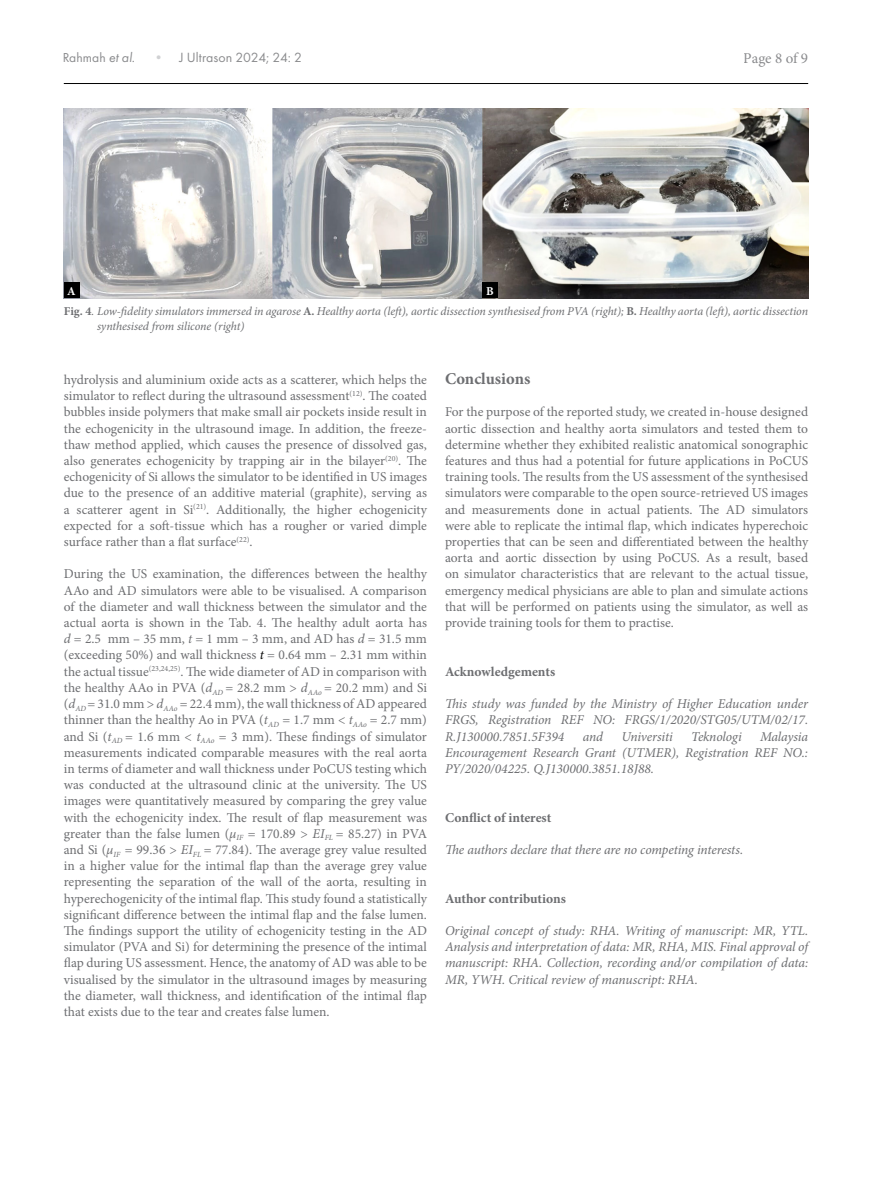
<style>
.page{position:relative;width:872px;height:1191px;background:#fff}
.page>*{position:absolute;margin:0;border:0;box-sizing:border-box;transform-origin:0 0}
.t1{font:700 16.5px "Minion Pro";color:#6d6e71}
.t2{font:15px "Minion Pro";letter-spacing:-.01em;color:#6d6e71}
.t3{font:13.8px "Futura PT";letter-spacing:.005em;color:#6d6e71}
.t4{font:13.5px/16.2px "Minion Pro";color:#6d6e71;text-align:justify}
.t5{font:italic 13.5px/16.2px "Minion Pro";letter-spacing:-.005em;color:#6d6e71;text-align:justify}
.t6{font:700 13.5px "Minion Pro";letter-spacing:-.005em;color:#6d6e71}
.t7{font:italic 12px/14.4px "Minion Pro";letter-spacing:-.01em;color:#6d6e71}
.t8{font:700 12px "Minion Pro";color:#fff}
.s1{font-size:13.5px}
.s2{font-style:italic}
.s3{color:#c5c6c8}
.s4{font-weight:700;font-style:normal}
.s5{font-style:italic;color:#000}
</style>
<div class="page">
<hr style="left:64px;top:83px;width:744px;height:1px;background:#000">
<img style="left:64px;top:108px;width:744px;height:190px">
<div style="left:482px;top:283px;width:15px;height:15px;background:#000"></div>
<div style="left:64px;top:283px;width:15px;height:15px;background:#000"></div>
<p class="t3" style="left:63px;top:49px;width:241px"><span class="s1">Rahmah</span> <span class="s2">et al.</span> <span class="s3">•</span> J Ultrason 2024; 24: 2</p>
<p class="t2" style="left:743px;top:48px;width:66px">Page 8 of 9</p>
<p class="t8" style="left:67px;top:282px;width:10px">A</p>
<p class="t8" style="left:486px;top:282px;width:9px">B</p>
<p class="t7" style="left:97px;top:304px;width:712px;text-indent:-33px"><span class="s4">Fig. 4</span>. Low-fidelity simulators immersed in agarose <span class="s4">A.</span> Healthy aorta (left), aortic dissection synthesised from PVA (right); <span class="s4">B.</span> Healthy aorta (left), aortic dissection synthesised from silicone (right)</p>
<p class="t4" style="left:64px;top:371px;width:365px">hydrolysis and aluminium oxide acts as a scatterer, which helps the simulator to reflect during the ultrasound assessment<sup>(12)</sup>. The coated bubbles inside polymers that make small air pockets inside result in the echogenicity in the ultrasound image. In addition, the freeze&shy;thaw method applied, which causes the presence of dissolved gas, also generates echogenicity by trapping air in the bilayer<sup>(20)</sup>. The echogenicity of Si allows the simulator to be identified in US images due to the presence of an additive material (graphite), serving as a scatterer agent in Si<sup>(21)</sup>. Additionally, the higher echogenicity expected for a soft-tissue which has a rougher or varied dimple surface rather than a flat surface<sup>(22)</sup>.</p>
<p class="t4" style="left:64px;top:566px;width:365px">During the US examination, the differences between the healthy AAo and AD simulators were able to be visualised. A comparison of the diameter and wall thickness between the simulator and the actual aorta is shown in the Tab. 4. The healthy adult aorta has <span class="s2">d</span> = 2.5 mm – 35 mm, <span class="s2">t</span> = 1 mm – 3 mm, and AD has <span class="s2">d</span> = 31.5 mm (exceeding 50%) and wall thickness <span class="s5">t</span> = 0.64 mm – 2.31 mm within the actual tissue<sup>(23,24,25)</sup>. The wide diameter of AD in comparison with the healthy AAo in PVA (<span class="s2">d</span><sub>AD</sub> = 28.2 mm &gt; <span class="s2">d</span><sub>AAo</sub> = 20.2 mm) and Si (<span class="s2">d</span><sub>AD</sub> = 31.0 mm &gt; <span class="s2">d</span><sub>AAo</sub> = 22.4 mm), the wall thickness of AD appeared thinner than the healthy Ao in PVA (<span class="s2">t</span><sub>AD</sub> = 1.7 mm &lt; <span class="s2">t</span><sub>AAo</sub> = 2.7 mm) and Si (<span class="s2">t</span><sub>AD</sub> = 1.6 mm &lt; <span class="s2">t</span><sub>AAo</sub> = 3 mm). These findings of simulator measurements indicated comparable measures with the real aorta in terms of diameter and wall thickness under PoCUS testing which was conducted at the ultrasound clinic at the university. The US images were quantitatively measured by comparing the grey value with the echogenicity index. The result of flap measurement was greater than the false lumen (<span class="s2">μ</span><sub>IF</sub> = 170.89 &gt; <span class="s2">EI</span><sub>FL</sub> = 85.27) in PVA and Si (<span class="s2">μ</span><sub>IF</sub> = 99.36 &gt; <span class="s2">EI</span><sub>FL</sub> = 77.84). The average grey value resulted in a higher value for the intimal flap than the average grey value representing the separation of the wall of the aorta, resulting in hyperechogenicity of the intimal flap. This study found a statistically significant difference between the intimal flap and the false lumen.<br>The findings support the utility of echogenicity testing in the AD simulator (PVA and Si) for determining the presence of the intimal flap during US assessment. Hence, the anatomy of AD was able to be visualised by the simulator in the ultrasound images by measuring the diameter, wall thickness, and identification of the intimal flap that exists due to the tear and creates false lumen.</p>
<p class="t1" style="left:445px;top:367px;width:87px">Conclusions</p>
<p class="t4" style="left:445px;top:404px;width:365px">For the purpose of the reported study, we created in-house designed aortic dissection and healthy aorta simulators and tested them to determine whether they exhibited realistic anatomical sonographic features and thus had a potential for future applications in PoCUS training tools. The results from the US assessment of the synthesised simulators were comparable to the open source-retrieved US images and measurements done in actual patients. The AD simulators were able to replicate the intimal flap, which indicates hyperechoic properties that can be seen and differentiated between the healthy aorta and aortic dissection by using PoCUS. As a result, based on simulator characteristics that are relevant to the actual tissue, emergency medical physicians are able to plan and simulate actions that will be performed on patients using the simulator, as well as provide training tools for them to practise.</p>
<p class="t6" style="left:445px;top:662px;width:112px">Acknowledgements</p>
<p class="t5" style="left:445px;top:695px;width:365px">This study was funded by the Ministry of Higher Education under FRGS, Registration REF NO: FRGS/1/2020/STG05/UTM/02/17.<br>R.J130000.7851.5F394</p>
<p class="t5" style="left:445px;top:728px;width:365px;text-indent:315px">Malaysia Encouragement Research Grant (UTMER), Registration REF NO.:<br>PY/2020/04225. Q.J130000.3851.18J88.</p>
<p class="t6" style="left:445px;top:807px;width:108px">Conflict of interest</p>
<p class="t5" style="left:445px;top:841px;width:300px">The authors declare that there are no competing interests.</p>
<p class="t6" style="left:445px;top:888px;width:122px">Author contributions</p>
<p class="t5" style="left:445px;top:922px;width:365px">Original concept of study: RHA. Writing of manuscript: MR, YTL.<br>Analysis and interpretation of data: MR, RHA, MIS. Final approval of manuscript: RHA. Collection, recording and/or compilation of data:<br>MR, YWH. Critical review of manuscript: RHA.</p>
<p class="t5" style="left:583px;top:728px;width:22px">and</p>
<p class="t5" style="left:621px;top:728px;width:53px">Universiti</p>
<p class="t5" style="left:691px;top:728px;width:52px">Teknologi</p>
</div>
